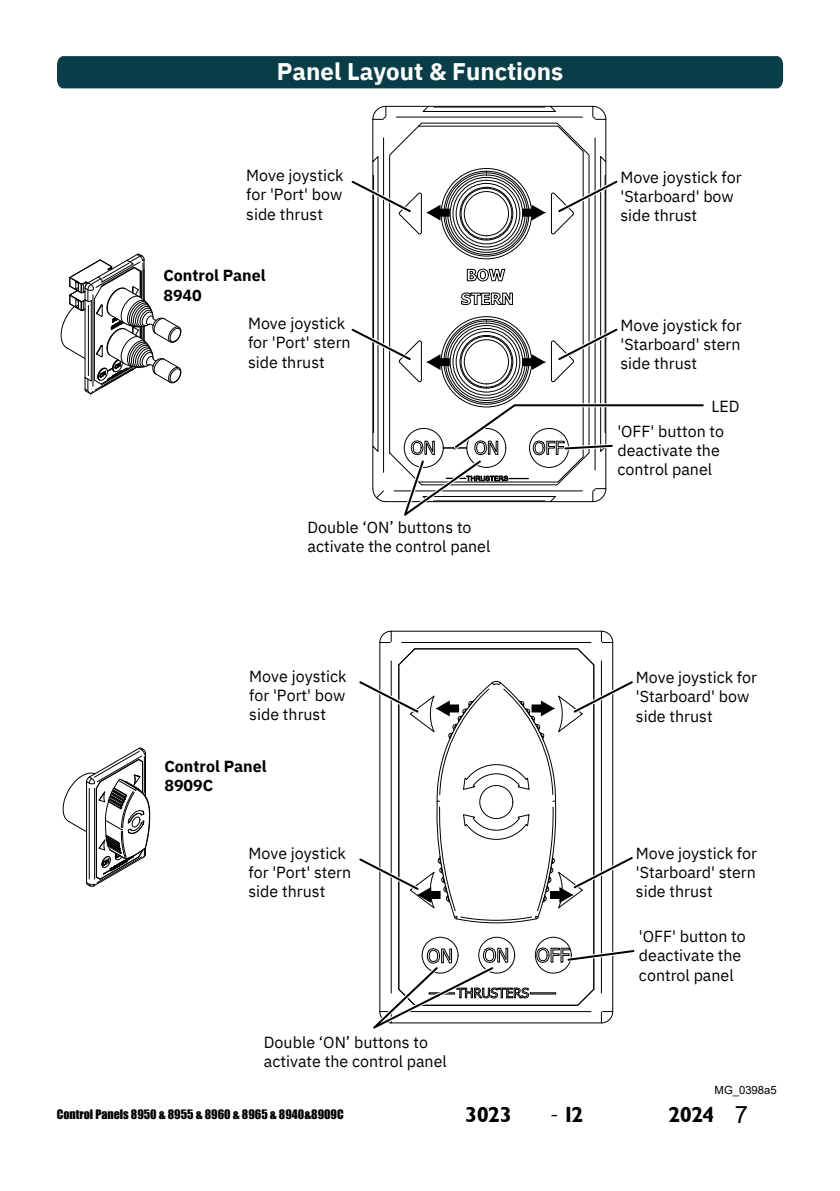
<style>
.page{position:relative;width:840px;height:1191px;background:#fff}
.page>*{position:absolute;margin:0;border:0;box-sizing:border-box;transform-origin:0 0}
.t1{font:700 24px "IBM Plex Sans";color:#fff}
.t2{font:22px "Garrison Sans BOLD";letter-spacing:-.04em;color:#000}
.t3{font:16px/19.2px "IBM Plex Sans";color:#000}
.t4{font:700 16px/19.2px "IBM Plex Sans";color:#000}
.t5{font:12px "Impact";color:#000}
.t6{font:11.2px "Arial";color:#000}
.s1{font-family:"Minion Pro";font-size:24px}
.s2{font-family:"Arial";font-size:24px}
</style>
<div class="page">
<div style="left:57px;top:56px;width:725px;height:32px;background:#093e48"></div>
<svg style="left:61px;top:254px;width:120px;height:140px"></svg>
<svg style="left:398px;top:648px;width:196px;height:357px"></svg>
<svg style="left:600px;top:1011px;width:13px;height:12px"></svg>
<hr style="left:401px;top:1011px;width:189px;height:1px;background:#000">
<hr style="left:391px;top:1022px;width:210px;height:1px;background:#000">
<svg style="left:600px;top:630px;width:13px;height:13px"></svg>
<svg style="left:379px;top:630px;width:12px;height:13px"></svg>
<hr style="left:390px;top:661px;width:1px;height:332px;background:#000">
<hr style="left:379px;top:642px;width:1px;height:369px;background:#000">
<hr style="left:401px;top:642px;width:189px;height:1px;background:#000">
<hr style="left:391px;top:631px;width:210px;height:1px;background:#000">
<hr style="left:600px;top:661px;width:1px;height:332px;background:#000">
<hr style="left:612px;top:642px;width:1px;height:369px;background:#000">
<svg style="left:63px;top:747px;width:87px;height:139px"></svg>
<svg style="left:536px;top:947px;width:99px;height:16px"></svg>
<svg style="left:373px;top:947px;width:155px;height:82px"></svg>
<svg style="left:351px;top:106px;width:353px;height:410px"></svg>
<svg style="left:359px;top:680px;width:274px;height:244px"></svg>
<p class="t1" style="left:277px;top:52px;width:288px">Panel Layout &amp; Functions</p>
<p class="t3" style="left:246px;top:165px;width:99px;text-align:justify">Move joystick for 'Port' bow side thrust</p>
<p class="t4" style="left:163px;top:265px;width:104px">Control Panel<br>8940</p>
<p class="t3" style="left:248px;top:312px;width:104px">Move joystick for 'Port' stern side thrust</p>
<p class="t3" style="left:307px;top:516px;width:184px">Double ‘ON’ buttons to activate the control panel</p>
<p class="t3" style="left:249px;top:665px;width:99px;text-align:justify">Move joystick for 'Port' bow side thrust</p>
<p class="t4" style="left:164px;top:755px;width:104px">Control Panel<br>8909C</p>
<p class="t3" style="left:248px;top:842px;width:104px">Move joystick for 'Port' stern side thrust</p>
<p class="t3" style="left:264px;top:1031px;width:184px">Double ‘ON’ buttons to activate the control panel</p>
<p class="t3" style="left:620px;top:166px;width:123px">Move joystick for 'Starboard' bow side thrust</p>
<p class="t3" style="left:620px;top:314px;width:123px;text-align:justify">Move joystick for 'Starboard' stern side thrust</p>
<p class="t3" style="left:711px;top:396px;width:30px">LED</p>
<p class="t3" style="left:617px;top:420px;width:108px">'OFF' button to deactivate the control panel</p>
<p class="t3" style="left:635px;top:666px;width:123px">Move joystick for 'Starboard' bow side thrust</p>
<p class="t3" style="left:635px;top:842px;width:123px;text-align:justify">Move joystick for 'Starboard' stern side thrust</p>
<p class="t3" style="left:638px;top:925px;width:108px">'OFF' button to deactivate the control panel</p>
<p class="t6" style="left:714px;top:1082px;width:64px">MG_0398a5</p>
<p class="t5" style="left:57px;top:1105px;width:288px">Control Panels 8950 &amp; 8955 &amp; 8960 &amp; 8965 &amp; 8940&amp;8909C</p>
<h2 class="t2" style="left:465px;top:1102px;width:48px">3023</h2>
<h2 class="t2" style="left:550px;top:1102px;width:35px"><span class="s1">-</span> 12</h2>
<h2 class="t2" style="left:668px;top:1102px;width:81px">2024 <span class="s2">7</span></h2>
</div>
